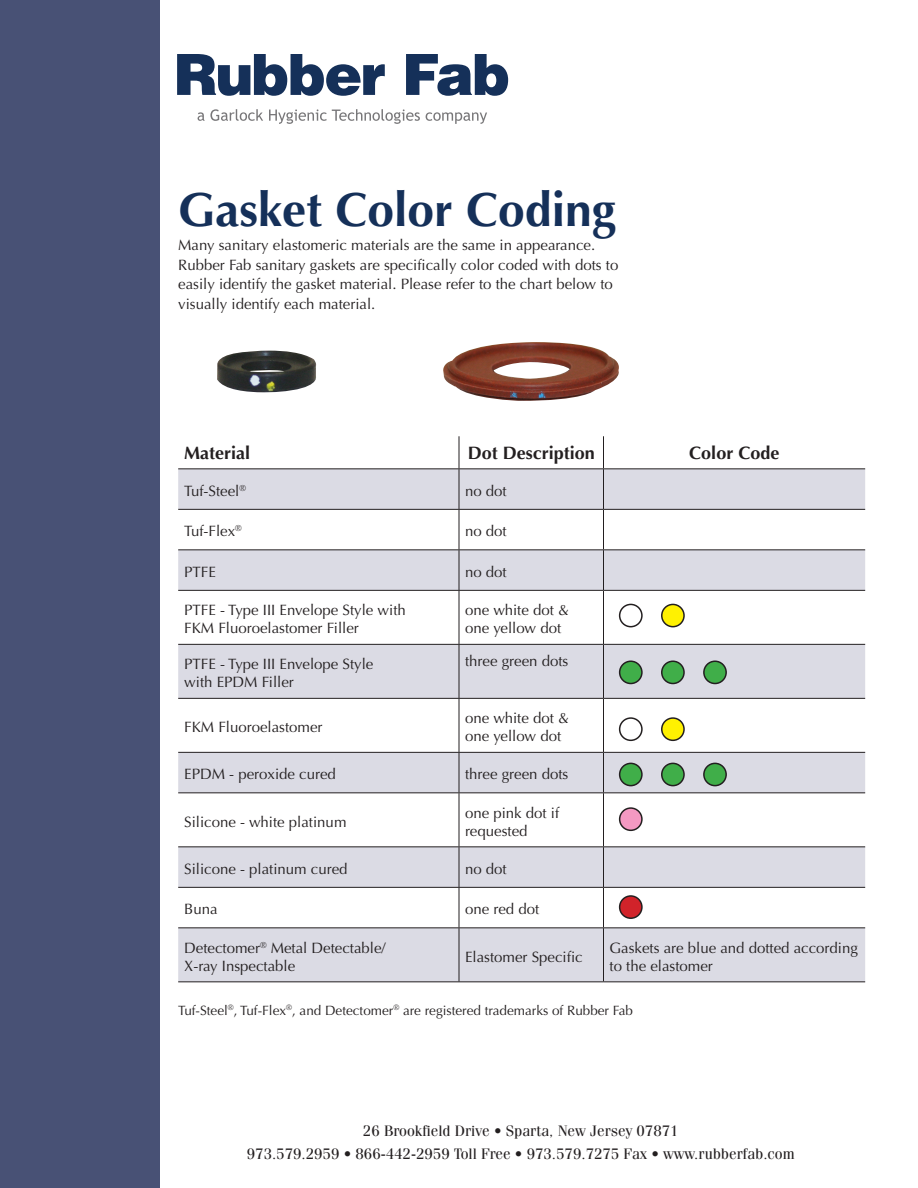
<style>
.page{position:relative;width:918px;height:1188px;background:#fff}
.page>*{position:absolute;margin:0;border:0;box-sizing:border-box;transform-origin:0 0}
.t1{font:700 48px "Optima";color:#153059}
.t2{font:700 18px "Optima";color:#231f20}
.t3{font:15.15px "Fenice Std";color:#231f20}
.Text{font:15px/18px "Optima";color:#231f20}
.t4{font:13.5px "Optima";color:#231f20}
</style>
<div class="page">
<div style="left:0;top:0;width:160px;height:1188px;background:#485175"></div>
<svg style="left:177px;top:54px;width:208px;height:42px"></svg>
<svg style="left:406px;top:54px;width:102px;height:42px"></svg>
<svg style="left:198px;top:109px;width:65px;height:12px"></svg>
<svg style="left:269px;top:109px;width:151px;height:15px"></svg>
<svg style="left:426px;top:112px;width:61px;height:12px"></svg>
<svg style="left:178px;top:469px;width:687px;height:512px;fill:#dbdbe4"></svg>
<hr style="left:459px;top:436px;width:1px;height:32px;background:#231f20">
<hr style="left:603px;top:436px;width:1px;height:32px;background:#231f20">
<hr style="left:178px;top:468px;width:281px;height:1px;background:#231f20">
<hr style="left:459px;top:468px;width:144px;height:1px;background:#231f20">
<hr style="left:459px;top:469px;width:1px;height:40px;background:#231f20">
<hr style="left:603px;top:468px;width:262px;height:1px;background:#231f20">
<hr style="left:603px;top:469px;width:1px;height:40px;background:#231f20">
<hr style="left:178px;top:509px;width:281px;height:1px;background:#231f20">
<hr style="left:459px;top:509px;width:144px;height:1px;background:#231f20">
<hr style="left:459px;top:510px;width:1px;height:39px;background:#231f20">
<hr style="left:603px;top:509px;width:262px;height:1px;background:#231f20">
<hr style="left:603px;top:510px;width:1px;height:39px;background:#231f20">
<hr style="left:178px;top:549px;width:281px;height:1px;background:#231f20">
<hr style="left:459px;top:549px;width:144px;height:1px;background:#231f20">
<hr style="left:459px;top:550px;width:1px;height:40px;background:#231f20">
<hr style="left:603px;top:549px;width:262px;height:1px;background:#231f20">
<hr style="left:603px;top:550px;width:1px;height:40px;background:#231f20">
<hr style="left:178px;top:590px;width:281px;height:1px;background:#231f20">
<hr style="left:459px;top:590px;width:144px;height:1px;background:#231f20">
<hr style="left:459px;top:591px;width:1px;height:53px;background:#231f20">
<hr style="left:603px;top:590px;width:262px;height:1px;background:#231f20">
<hr style="left:603px;top:591px;width:1px;height:53px;background:#231f20">
<hr style="left:178px;top:644px;width:281px;height:1px;background:#231f20">
<hr style="left:459px;top:644px;width:144px;height:1px;background:#231f20">
<hr style="left:459px;top:645px;width:1px;height:53px;background:#231f20">
<hr style="left:603px;top:644px;width:262px;height:1px;background:#231f20">
<hr style="left:603px;top:645px;width:1px;height:53px;background:#231f20">
<hr style="left:178px;top:698px;width:281px;height:1px;background:#231f20">
<hr style="left:459px;top:698px;width:144px;height:1px;background:#231f20">
<hr style="left:459px;top:699px;width:1px;height:53px;background:#231f20">
<hr style="left:603px;top:698px;width:262px;height:1px;background:#231f20">
<hr style="left:603px;top:699px;width:1px;height:53px;background:#231f20">
<hr style="left:178px;top:752px;width:281px;height:1px;background:#231f20">
<hr style="left:459px;top:752px;width:144px;height:1px;background:#231f20">
<hr style="left:459px;top:753px;width:1px;height:39px;background:#231f20">
<hr style="left:603px;top:752px;width:262px;height:1px;background:#231f20">
<hr style="left:603px;top:753px;width:1px;height:39px;background:#231f20">
<hr style="left:178px;top:792px;width:281px;height:1px;background:#231f20">
<hr style="left:459px;top:792px;width:144px;height:1px;background:#231f20">
<hr style="left:459px;top:793px;width:1px;height:53px;background:#231f20">
<hr style="left:603px;top:792px;width:262px;height:1px;background:#231f20">
<hr style="left:603px;top:793px;width:1px;height:53px;background:#231f20">
<hr style="left:178px;top:846px;width:281px;height:1px;background:#231f20">
<hr style="left:459px;top:846px;width:144px;height:1px;background:#231f20">
<hr style="left:459px;top:847px;width:1px;height:40px;background:#231f20">
<hr style="left:603px;top:846px;width:262px;height:1px;background:#231f20">
<hr style="left:603px;top:847px;width:1px;height:40px;background:#231f20">
<hr style="left:178px;top:887px;width:281px;height:1px;background:#231f20">
<hr style="left:459px;top:887px;width:144px;height:1px;background:#231f20">
<hr style="left:459px;top:888px;width:1px;height:39px;background:#231f20">
<hr style="left:603px;top:887px;width:262px;height:1px;background:#231f20">
<hr style="left:603px;top:888px;width:1px;height:39px;background:#231f20">
<hr style="left:178px;top:927px;width:281px;height:1px;background:#231f20">
<hr style="left:459px;top:927px;width:144px;height:1px;background:#231f20">
<hr style="left:459px;top:928px;width:1px;height:53px;background:#231f20">
<hr style="left:603px;top:927px;width:262px;height:1px;background:#231f20">
<hr style="left:603px;top:928px;width:1px;height:53px;background:#231f20">
<hr style="left:178px;top:981px;width:281px;height:1px;background:#231f20">
<hr style="left:459px;top:981px;width:144px;height:1px;background:#231f20">
<hr style="left:603px;top:981px;width:262px;height:1px;background:#231f20">
<div style="left:619px;top:604px;width:24px;height:23px;border:2px solid #231f20;border-radius:50%"></div>
<div style="left:619px;top:717px;width:24px;height:24px;border:2px solid #231f20;border-radius:50%"></div>
<div style="left:620px;top:661px;width:22px;height:23px;background:#40ae49;border-radius:50%"></div>
<div style="left:619px;top:661px;width:24px;height:23px;border:2px solid #231f20;border-radius:50%"></div>
<div style="left:620px;top:763px;width:22px;height:23px;background:#40ae49;border-radius:50%"></div>
<div style="left:619px;top:763px;width:24px;height:23px;border:2px solid #231f20;border-radius:50%"></div>
<div style="left:620px;top:808px;width:22px;height:22px;background:#f499c2;border-radius:50%"></div>
<div style="left:619px;top:807px;width:24px;height:24px;border:2px solid #231f20;border-radius:50%"></div>
<div style="left:620px;top:896px;width:22px;height:22px;background:#d1232a;border-radius:50%"></div>
<div style="left:619px;top:895px;width:24px;height:24px;border:2px solid #231f20;border-radius:50%"></div>
<div style="left:662px;top:604px;width:22px;height:23px;background:#fff101;border-radius:50%"></div>
<div style="left:661px;top:604px;width:24px;height:23px;border:2px solid #231f20;border-radius:50%"></div>
<div style="left:662px;top:718px;width:22px;height:22px;background:#fff101;border-radius:50%"></div>
<div style="left:661px;top:717px;width:24px;height:24px;border:2px solid #231f20;border-radius:50%"></div>
<div style="left:662px;top:661px;width:22px;height:23px;background:#40ae49;border-radius:50%"></div>
<div style="left:661px;top:661px;width:24px;height:23px;border:2px solid #231f20;border-radius:50%"></div>
<div style="left:662px;top:763px;width:22px;height:23px;background:#40ae49;border-radius:50%"></div>
<div style="left:661px;top:763px;width:24px;height:23px;border:2px solid #231f20;border-radius:50%"></div>
<div style="left:704px;top:661px;width:22px;height:23px;background:#40ae49;border-radius:50%"></div>
<div style="left:703px;top:661px;width:24px;height:23px;border:2px solid #231f20;border-radius:50%"></div>
<div style="left:704px;top:763px;width:22px;height:23px;background:#40ae49;border-radius:50%"></div>
<div style="left:703px;top:763px;width:24px;height:23px;border:2px solid #231f20;border-radius:50%"></div>
<img style="left:443px;top:342px;width:176px;height:59px">
<img style="left:217px;top:351px;width:100px;height:41px">
<p class="t1" style="left:178px;top:181px;width:439px">Gasket Color Coding</p>
<p class="Text" style="left:178px;top:236px;width:442px;line-height:19.5px">Many sanitary elastomeric materials are the same in appearance.<br>Rubber Fab sanitary gaskets are specifically color coded with dots to easily identify the gasket material. Please refer to the chart below to visually identify each material.</p>
<p class="t2" style="left:184px;top:442px;width:68px">Material</p>
<p class="t2" style="left:468px;top:442px;width:129px">Dot Description</p>
<p class="t2" style="left:689px;top:442px;width:92px">Color Code</p>
<p class="Text" style="left:184px;top:482px;width:63px">Tuf-Steel<sup>®</sup></p>
<p class="Text" style="left:465px;top:482px;width:43px">no dot</p>
<p class="Text" style="left:184px;top:523px;width:59px">Tuf-Flex<sup>®</sup></p>
<p class="Text" style="left:465px;top:523px;width:43px">no dot</p>
<p class="Text" style="left:184px;top:563px;width:33px">PTFE</p>
<p class="Text" style="left:465px;top:563px;width:43px">no dot</p>
<p class="Text" style="left:184px;top:601px;width:223px">PTFE - Type III Envelope Style with<br>FKM Fluoroelastomer Filler</p>
<p class="Text" style="left:465px;top:601px;width:105px">one white dot &amp; one yellow dot</p>
<p class="Text" style="left:184px;top:655px;width:191px">PTFE - Type III Envelope Style with EPDM Filler</p>
<p class="Text" style="left:465px;top:652px;width:105px">three green dots</p>
<p class="Text" style="left:184px;top:718px;width:140px">FKM Fluoroelastomer</p>
<p class="Text" style="left:465px;top:709px;width:105px">one white dot &amp; one yellow dot</p>
<p class="Text" style="left:184px;top:766px;width:153px">EPDM - peroxide cured</p>
<p class="Text" style="left:465px;top:766px;width:105px">three green dots</p>
<p class="Text" style="left:184px;top:813px;width:164px">Silicone - white platinum</p>
<p class="Text" style="left:465px;top:804px;width:96px">one pink dot if requested</p>
<p class="Text" style="left:184px;top:860px;width:165px">Silicone - platinum cured</p>
<p class="Text" style="left:465px;top:860px;width:43px">no dot</p>
<p class="Text" style="left:184px;top:901px;width:35px">Buna</p>
<p class="Text" style="left:465px;top:901px;width:76px">one red dot</p>
<p class="Text" style="left:184px;top:939px;width:203px">Detectomer<sup>®</sup> Metal Detectable/</p>
<p class="Text" style="left:184px;top:957px;width:113px">X-ray Inspectable</p>
<p class="Text" style="left:465px;top:948px;width:119px">Elastomer Specific</p>
<p class="Text" style="left:609px;top:939px;width:250px">Gaskets are blue and dotted according to the elastomer</p>
<p class="t4" style="left:178px;top:1002px;width:456px">Tuf-Steel<sup>®</sup>, Tuf-Flex<sup>®</sup>, and Detectomer<sup>®</sup> are registered trademarks of Rubber Fab</p>
<p class="t3" style="left:363px;top:1122px;width:317px">26 Brookfield Drive • Sparta, New Jersey 07871</p>
<p class="t3" style="left:247px;top:1145px;width:549px">973.579.2959 • 866-442-2959 Toll Free • 973.579.7275 Fax • www.rubberfab.com</p>
</div>
